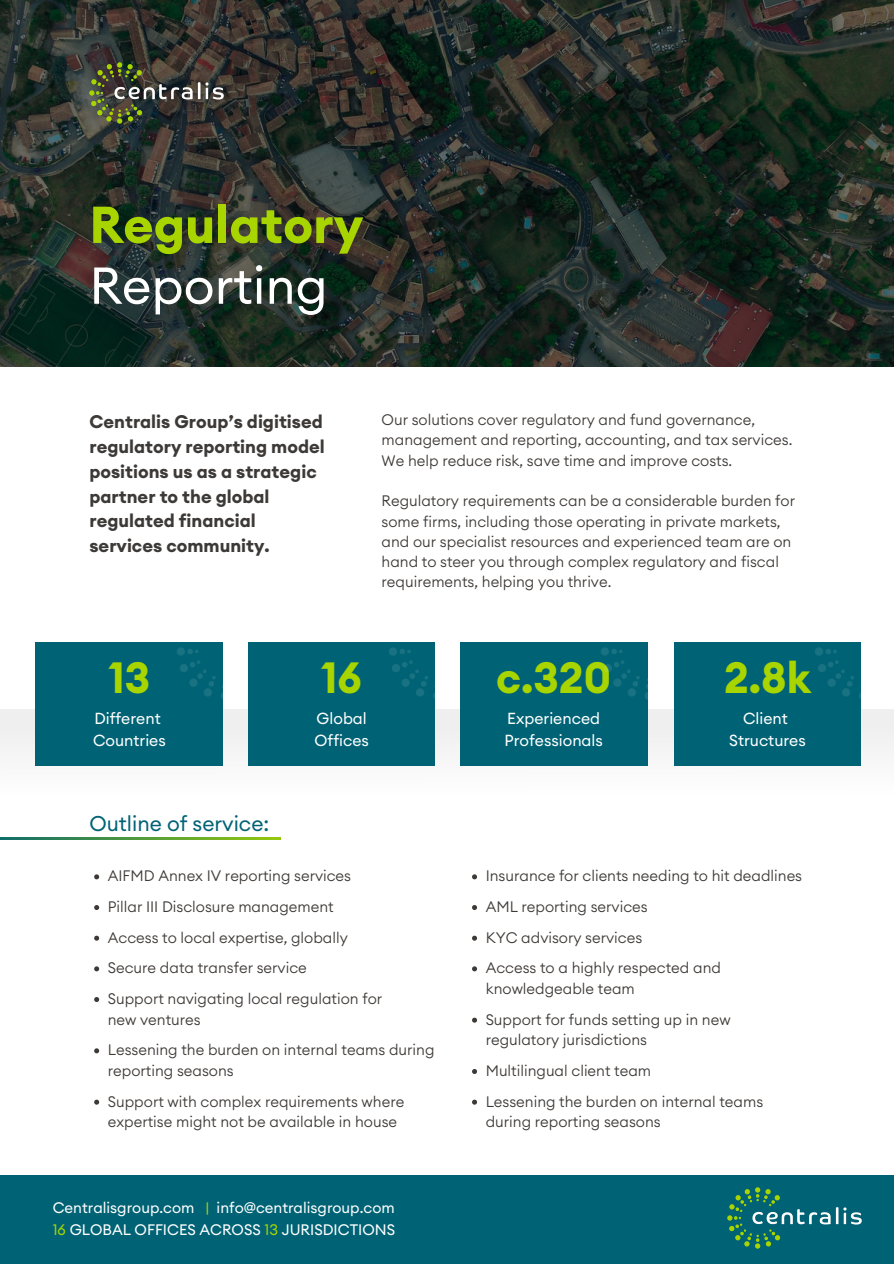
<style>
.page{position:relative;width:894px;height:1264px;background:#fff}
.page>*{position:absolute;margin:0;border:0;box-sizing:border-box;transform-origin:0 0}
.t1{font:700 51px "Euclid Circular A";color:#a8d500}
.t2{font:51px "Euclid Circular A";color:#fff}
.t3{font:700 43.05px "Euclid Circular A";color:#a8d500}
.t4{font:21px "Euclid Circular A";color:#006375}
.t5{font:700 18px/24.8px "Euclid Circular A";color:#3d3936}
.t6{font:15.75px/21.6px "Euclid Circular A";color:#fff}
.t7{font:300 15px/20.7px "Euclid Circular A";color:#3d3936}
.t8{font:15px "Euclid Circular A";color:#fff}
.s1{color:#a8d500}
</style>
<div class="page">
<svg style="left:0;top:0;width:893px;height:366px;background:#222c26"></svg>
<div style="left:0;top:1175px;width:893px;height:88px;background:#006375"></div>
<div style="left:0;top:726px;width:893px;height:68px;background:#fafafa"></div>
<div style="left:0;top:709px;width:893px;height:17px;background:#efefef"></div>
<div style="left:36px;top:642px;width:187px;height:123px;background:#006375"></div>
<div style="left:248px;top:642px;width:187px;height:123px;background:#006375"></div>
<div style="left:460px;top:642px;width:187px;height:123px;background:#006375"></div>
<div style="left:674px;top:642px;width:186px;height:123px;background:#006375"></div>
<img style="left:177px;top:647px;width:46px;height:52px">
<img style="left:601px;top:644px;width:47px;height:59px">
<img style="left:389px;top:647px;width:46px;height:52px">
<img style="left:815px;top:644px;width:46px;height:59px">
<img style="left:89px;top:60px;width:134px;height:66px">
<img style="left:727px;top:1187px;width:134px;height:62px">
<svg style="left:0;top:837px;width:280px;height:3px"></svg>
<svg style="left:94px;top:874px;width:5px;height:5px"></svg>
<svg style="left:94px;top:905px;width:5px;height:5px"></svg>
<svg style="left:94px;top:935px;width:5px;height:5px"></svg>
<svg style="left:94px;top:966px;width:5px;height:5px"></svg>
<svg style="left:94px;top:997px;width:5px;height:5px"></svg>
<svg style="left:94px;top:1048px;width:5px;height:5px"></svg>
<svg style="left:94px;top:1099px;width:5px;height:5px"></svg>
<svg style="left:472px;top:874px;width:5px;height:5px"></svg>
<svg style="left:472px;top:905px;width:5px;height:5px"></svg>
<svg style="left:472px;top:935px;width:5px;height:5px"></svg>
<svg style="left:472px;top:966px;width:5px;height:5px"></svg>
<svg style="left:472px;top:1017px;width:5px;height:5px"></svg>
<svg style="left:472px;top:1069px;width:5px;height:4px"></svg>
<svg style="left:472px;top:1099px;width:5px;height:5px"></svg>
<p class="t1" style="left:89px;top:192px;width:275px">Regulatory</p>
<p class="t2" style="left:89px;top:253px;width:240px">Reporting</p>
<p class="t5" style="left:89px;top:409px;width:237px">Centralis Group’s digitised regulatory reporting model positions us as a strategic partner to the global regulated financial services community.</p>
<p class="t7" style="left:381px;top:409px;width:412px;line-height:20.2px">Our solutions cover regulatory and fund governance, management and reporting, accounting, and tax services.<br>We help reduce risk, save time and improve costs.</p>
<p class="t7" style="left:381px;top:490px;width:415px;line-height:20.2px">Regulatory requirements can be a considerable burden for some firms, including those operating in private markets, and our specialist resources and experienced team are on hand to steer you through complex regulatory and fiscal requirements, helping you thrive.</p>
<p class="t3" style="left:108px;top:649px;width:43px">13</p>
<p class="t3" style="left:321px;top:649px;width:43px">16</p>
<p class="t3" style="left:496px;top:649px;width:116px">c.320</p>
<p class="t3" style="left:723px;top:649px;width:88px">2.8k</p>
<p class="t6" style="left:94px;top:707px;width:68px">Different</p>
<p class="t6" style="left:93px;top:729px;width:74px">Countries</p>
<p class="t6" style="left:316px;top:707px;width:52px">Global</p>
<p class="t6" style="left:314px;top:729px;width:56px">Offices</p>
<p class="t4" style="left:89px;top:809px;width:181px">Outline of service:</p>
<p class="t7" style="left:108px;top:865px;width:245px">AIFMD Annex IV reporting services</p>
<p class="t7" style="left:108px;top:896px;width:227px">Pillar III Disclosure management</p>
<p class="t7" style="left:108px;top:926px;width:241px">Access to local expertise, globally</p>
<p class="t7" style="left:108px;top:957px;width:200px">Secure data transfer service</p>
<p class="t7" style="left:108px;top:988px;width:276px">Support navigating local regulation for new ventures</p>
<p class="t7" style="left:108px;top:1039px;width:328px">Lessening the burden on internal teams during reporting seasons</p>
<p class="t7" style="left:108px;top:1090px;width:298px">Support with complex requirements where expertise might not be available in house</p>
<p class="t8" style="left:53px;top:1198px;width:343px">Centralisgroup.com <span class="s1">|</span> info@centralisgroup.com</p>
<p class="t8" style="left:53px;top:1220px;width:344px"><span class="s1">16</span> GLOBAL OFFICES ACROSS <span class="s1">13</span> JURISDICTIONS</p>
<p class="t6" style="left:504px;top:707px;width:100px">Experienced<br>Professionals</p>
<p class="t6" style="left:743px;top:707px;width:46px">Client</p>
<p class="t6" style="left:729px;top:729px;width:78px">Structures</p>
<p class="t7" style="left:485px;top:865px;width:318px">Insurance for clients needing to hit deadlines</p>
<p class="t7" style="left:485px;top:896px;width:163px">AML reporting services</p>
<p class="t7" style="left:485px;top:926px;width:158px">KYC advisory services</p>
<p class="t7" style="left:485px;top:957px;width:237px">Access to a highly respected and knowledgeable team</p>
<p class="t7" style="left:485px;top:1008px;width:246px">Support for funds setting up in new regulatory jurisdictions</p>
<p class="t7" style="left:485px;top:1060px;width:167px">Multilingual client team</p>
<p class="t7" style="left:485px;top:1090px;width:279px">Lessening the burden on internal teams during reporting seasons</p>
</div>
